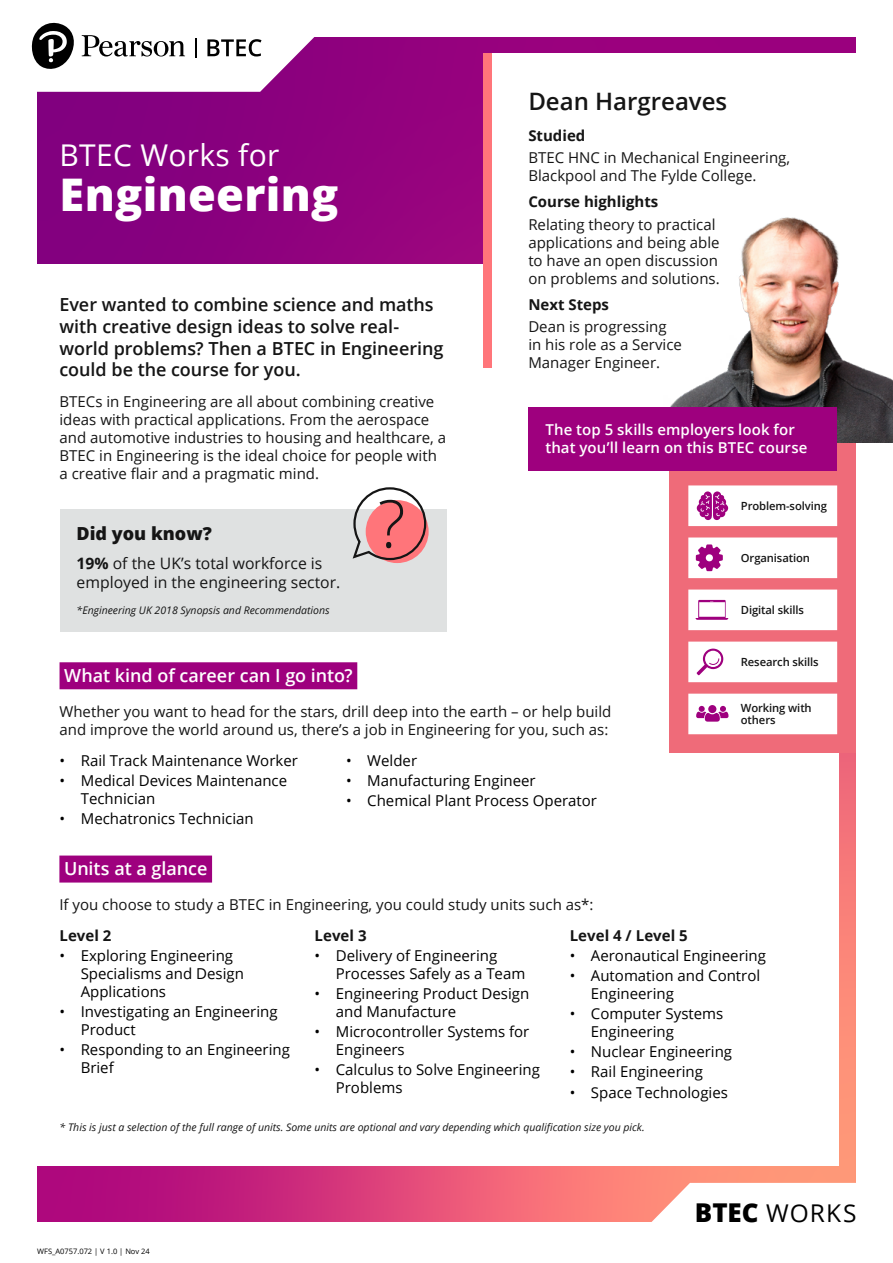
<style>
.page{position:relative;width:893px;height:1263px;background:#fff}
.page>*{position:absolute;margin:0;border:0;box-sizing:border-box;transform-origin:0 0}
.t1{font:300 66px "Open Sans";color:#151515}
.t2{font:800 45px "Open Sans";letter-spacing:.005em;color:#fff}
.t3{font:30px "Open Sans";letter-spacing:.01em;color:#fff}
.t4{font:24.45px "Open Sans";letter-spacing:.05em;color:#000}
.t5{font:600 24px "Open Sans";color:#151515}
.Intro_text{font:600 18px/21.6px "Open Sans";letter-spacing:-.005em;color:#151515}
.t6{font:600 18px "Open Sans";letter-spacing:-.005em;color:#fff}
.t7{font:800 18px "Open Sans";color:#151515}
.t8{font:15.75px/18.9px "Open Sans";color:#151515}
.Body_text{font:15px/18px "Open Sans";color:#151515}
.t9{font:15px/18px "Open Sans";color:#000}
.Top_5_title{font:600 15px/18px "Open Sans";letter-spacing:.005em;color:#fff}
.t10{font:700 15px "Open Sans";color:#151515}
.t11{font:600 11.25px/12px "Open Sans";letter-spacing:-.01em;color:#151515}
.t12{font:italic 10.5px "Open Sans";color:#151515}
.t13{font:7.5px "Open Sans";color:#000}
.s1{font-weight:700}
.s2{font-weight:800;font-size:25.95px}
</style>
<div class="page">
<img style="left:37px;top:37px;width:819px;height:1184px">
<div style="left:20px;top:264px;width:819px;height:901px;background:#fff"></div>
<svg style="left:31px;top:22px;width:333px;height:70px"></svg>
<svg style="left:599px;top:1183px;width:257px;height:39px"></svg>
<div style="left:670px;top:428px;width:186px;height:325px;background:#ef6b79"></div>
<div style="left:689px;top:486px;width:147px;height:39px;background:#fff"></div>
<div style="left:688px;top:485px;width:149px;height:41px;border:2px solid #fff"></div>
<svg style="left:697px;top:491px;width:31px;height:29px"></svg>
<div style="left:689px;top:590px;width:147px;height:39px;background:#fff"></div>
<div style="left:688px;top:589px;width:149px;height:41px;border:2px solid #fff"></div>
<svg style="left:696px;top:600px;width:32px;height:20px"></svg>
<div style="left:689px;top:538px;width:147px;height:39px;background:#fff"></div>
<div style="left:688px;top:537px;width:149px;height:41px;border:2px solid #fff"></div>
<svg style="left:696px;top:544px;width:27px;height:27px"></svg>
<div style="left:689px;top:642px;width:147px;height:39px;background:#fff"></div>
<div style="left:688px;top:642px;width:149px;height:40px;border:2px solid #fff"></div>
<svg style="left:697px;top:649px;width:26px;height:26px"></svg>
<div style="left:689px;top:694px;width:147px;height:39px;background:#fff"></div>
<div style="left:688px;top:694px;width:149px;height:40px;border:2px solid #fff"></div>
<svg style="left:696px;top:705px;width:32px;height:17px"></svg>
<div style="left:484px;top:53px;width:409px;height:354px;background:#fff"></div>
<div style="left:60px;top:662px;width:297px;height:27px;background:#9e007e"></div>
<div style="left:59px;top:855px;width:153px;height:27px;background:#9e007e"></div>
<div style="left:60px;top:509px;width:386px;height:122px;background:#dfe1e1"></div>
<svg style="left:352px;top:487px;width:75px;height:74px"></svg>
<img style="left:670px;top:217px;width:223px;height:225px">
<div style="left:484px;top:53px;width:8px;height:315px;background:#ff757a"></div>
<div style="left:528px;top:407px;width:309px;height:63px;background:#9e007e"></div>
<h1 class="t3" style="left:60px;top:135px;width:221px">BTEC Works for</h1>
<h2 class="t2" style="left:60px;top:161px;width:280px">Engineering</h2>
<p class="Intro_text" style="left:60px;top:294px;width:385px">Ever wanted to combine science and maths with creative design ideas to solve real&shy;world problems? Then a BTEC in Engineering could be the course for you.</p>
<p class="Body_text" style="left:60px;top:392px;width:388px">BTECs in Engineering are all about combining creative ideas with practical applications. From the aerospace and automotive industries to housing and healthcare, a BTEC in Engineering is the ideal choice for people with a creative flair and a pragmatic mind.</p>
<p class="t7" style="left:77px;top:520px;width:137px">Did you know?</p>
<p class="t8" style="left:77px;top:554px;width:265px"><span class="s1">19%</span> of the UK’s total workforce is employed in the engineering sector.</p>
<p class="t12" style="left:77px;top:603px;width:255px">*Engineering UK 2018 Synopsis and Recommendations</p>
<p class="t1" style="left:378px;top:478px;width:29px">?</p>
<p class="t5" style="left:528px;top:85px;width:200px">Dean Hargreaves</p>
<p class="t10" style="left:528px;top:125px;width:59px">Studied</p>
<p class="Body_text" style="left:528px;top:148px;width:263px">BTEC HNC in Mechanical Engineering,<br>Blackpool and The Fylde College.</p>
<p class="t10" style="left:528px;top:191px;width:131px">Course highlights</p>
<p class="Body_text" style="left:528px;top:215px;width:193px">Relating theory to practical applications and being able to have an open discussion on problems and solutions.</p>
<p class="t10" style="left:528px;top:294px;width:82px">Next Steps</p>
<p class="Body_text" style="left:528px;top:317px;width:155px">Dean is progressing in his role as a Service<br>Manager Engineer.</p>
<p class="Top_5_title" style="left:545px;top:420px;width:264px">The top 5 skills employers look for that you’ll learn on this BTEC course</p>
<p class="t11" style="left:741px;top:500px;width:88px">Problem-solving</p>
<p class="t11" style="left:741px;top:552px;width:71px">Organisation</p>
<p class="t11" style="left:741px;top:604px;width:65px">Digital skills</p>
<h3 class="t6" style="left:64px;top:663px;width:290px">What kind of career can I go into?</h3>
<p class="Body_text" style="left:60px;top:702px;width:553px">Whether you want to head for the stars, drill deep into the earth – or help build and improve the world around us, there’s a job in Engineering for you, such as:</p>
<p class="t9" style="left:60px;top:751px;width:240px">• Rail Track Maintenance Worker</p>
<p class="t9" style="left:81px;top:771px;width:208px;text-indent:-21px">• Medical Devices Maintenance<br>Technician</p>
<p class="t9" style="left:60px;top:809px;width:196px">• Mechatronics Technician</p>
<p class="t9" style="left:346px;top:751px;width:73px">• Welder</p>
<p class="t9" style="left:346px;top:771px;width:191px">• Manufacturing Engineer</p>
<p class="t9" style="left:346px;top:791px;width:253px">• Chemical Plant Process Operator</p>
<p class="t11" style="left:741px;top:656px;width:79px">Research skills</p>
<p class="t11" style="left:741px;top:702px;width:72px">Working with others</p>
<h3 class="t6" style="left:64px;top:856px;width:145px">Units at a glance</h3>
<p class="Body_text" style="left:59px;top:895px;width:536px">If you choose to study a BTEC in Engineering, you could study units such as*:</p>
<h4 class="t10" style="left:59px;top:925px;width:54px">Level 2</h4>
<p class="t9" style="left:81px;top:946px;width:165px;text-indent:-21px">• Exploring Engineering<br>Specialisms and Design<br>Applications</p>
<p class="t9" style="left:81px;top:1002px;width:198px;text-indent:-21px">• Investigating an Engineering<br>Product</p>
<p class="t9" style="left:81px;top:1040px;width:211px;text-indent:-21px">• Responding to an Engineering<br>Brief</p>
<h4 class="t10" style="left:570px;top:925px;width:120px">Level 4 / Level 5</h4>
<p class="t9" style="left:570px;top:946px;width:198px">• Aeronautical Engineering</p>
<p class="t9" style="left:591px;top:966px;width:171px;text-indent:-21px">• Automation and Control<br>Engineering</p>
<p class="t9" style="left:591px;top:1004px;width:134px;text-indent:-21px">• Computer Systems<br>Engineering</p>
<p class="t9" style="left:570px;top:1042px;width:164px">• Nuclear Engineering</p>
<p class="t9" style="left:570px;top:1063px;width:135px">• Rail Engineering</p>
<p class="t9" style="left:570px;top:1083px;width:160px">• Space Technologies</p>
<p class="t12" style="left:60px;top:1120px;width:587px">* This is just a selection of the full range of units. Some units are optional and vary depending which qualification size you pick.</p>
<h4 class="t10" style="left:315px;top:925px;width:54px">Level 3</h4>
<p class="t9" style="left:336px;top:946px;width:191px;text-indent:-21px">• Delivery of Engineering<br>Processes Safely as a Team</p>
<p class="t9" style="left:336px;top:984px;width:195px;text-indent:-21px">• Engineering Product Design and Manufacture</p>
<p class="t9" style="left:336px;top:1022px;width:195px;text-indent:-21px">• Microcontroller Systems for<br>Engineers</p>
<p class="t9" style="left:336px;top:1060px;width:206px;text-indent:-21px">• Calculus to Solve Engineering<br>Problems</p>
<p class="t13" style="left:37px;top:1246px;width:114px">WFS_A0757.072 | V 1.0 | Nov 24</p>
<h3 class="t4" style="left:695px;top:1196px;width:163px"><span class="s2">BTEC</span> WORKS</h3>
</div>
